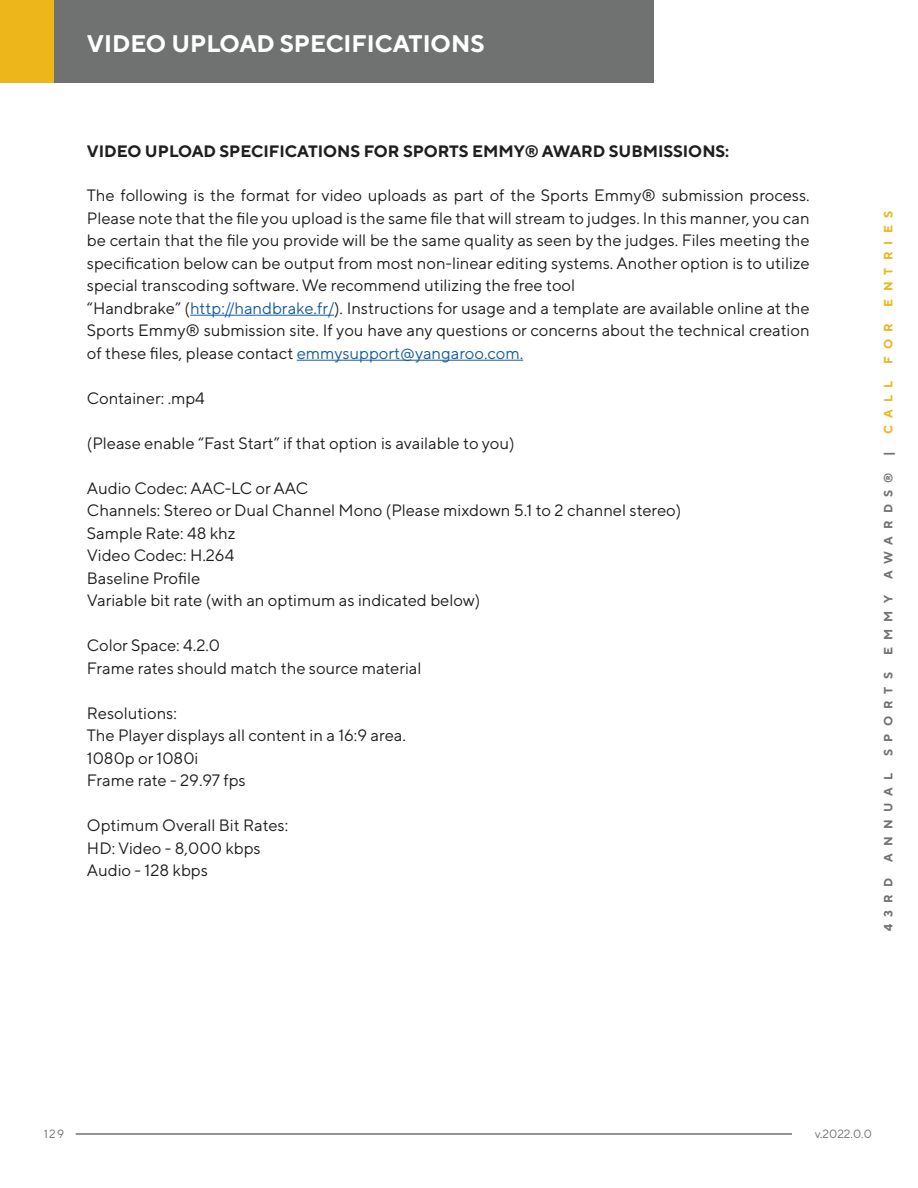
<style>
.page{position:relative;width:918px;height:1188px;background:#fff}
.page>*{position:absolute;margin:0;border:0;box-sizing:border-box;transform-origin:0 0}
.t1{font:700 24px "TT Norms Pro";color:#fff}
.t2{font:16.5px/22.5px "TT Norms Pro";color:#1f1f1f;text-align:justify}
.t3{font:700 16.5px "TT Norms Pro";color:#1f1f1f}
.t4{font:700 12px "TT Norms Pro";letter-spacing:.6em;color:#727272}
.t5{font:700 12px "TT Norms Pro";letter-spacing:.6em;color:#edb61b}
.t6{font:12px "TT Norms Pro";color:#707373}
.s1{color:#175d9e}
</style>
<div class="page">
<hr style="left:76px;top:1133px;width:716px;height:2px;background:#727272">
<div style="left:0;top:0;width:54px;height:83px;background:#edb61b"></div>
<div style="left:54px;top:0;width:599px;height:83px;background:#707171"></div>
<hr style="left:190px;top:315px;width:144px;height:1px;background:#175d9e">
<hr style="left:297px;top:360px;width:226px;height:1px;background:#175d9e">
<p class="t1" style="left:87px;top:25px;width:399px">VIDEO UPLOAD SPECIFICATIONS</p>
<p class="t3" style="left:87px;top:139px;width:644px">VIDEO UPLOAD SPECIFICATIONS FOR SPORTS EMMY® AWARD SUBMISSIONS:</p>
<p class="t2" style="left:87px;top:183px;width:724px">The following is the format for video uploads as part of the Sports Emmy® submission process.<br>Please note that the file you upload is the same file that will stream to judges. In this manner, you can be certain that the file you provide will be the same quality as seen by the judges. Files meeting the specification below can be output from most non-linear editing systems. Another option is to utilize special transcoding software. We recommend utilizing the free tool</p>
<p class="t2" style="left:87px;top:295px;width:724px">“Handbrake” (<span class="s1">http://handbrake.fr/</span>). Instructions for usage and a template are available online at the Sports Emmy® submission site. If you have any questions or concerns about the technical creation of these files, please contact <span class="s1">emmysupport@yangaroo.com.</span></p>
<p class="t2" style="left:87px;top:385px;width:119px">Container: .mp4</p>
<p class="t2" style="left:87px;top:430px;width:429px">(Please enable “Fast Start” if that option is available to you)</p>
<p class="t2" style="left:87px;top:475px;width:223px">Audio Codec: AAC-LC or AAC</p>
<p class="t2" style="left:87px;top:498px;width:596px">Channels: Stereo or Dual Channel Mono (Please mixdown 5.1 to 2 channel stereo)</p>
<p class="t2" style="left:87px;top:520px;width:150px">Sample Rate: 48 khz</p>
<p class="t2" style="left:87px;top:543px;width:149px">Video Codec: H.264</p>
<p class="t2" style="left:87px;top:565px;width:115px">Baseline Profile</p>
<p class="t2" style="left:87px;top:588px;width:395px">Variable bit rate (with an optimum as indicated below)</p>
<p class="t2" style="left:87px;top:633px;width:135px">Color Space: 4.2.0</p>
<p class="t2" style="left:87px;top:655px;width:336px">Frame rates should match the source material</p>
<p class="t2" style="left:87px;top:700px;width:91px">Resolutions:</p>
<p class="t2" style="left:87px;top:723px;width:320px">The Player displays all content in a 16:9 area.</p>
<p class="t2" style="left:87px;top:745px;width:113px">1080p or 1080i</p>
<p class="t2" style="left:87px;top:768px;width:160px">Frame rate - 29.97 fps</p>
<p class="t2" style="left:87px;top:813px;width:203px">Optimum Overall Bit Rates:</p>
<p class="t2" style="left:87px;top:835px;width:175px">HD: Video - 8,000 kbps</p>
<p class="t2" style="left:87px;top:858px;width:122px">Audio - 128 kbps</p>
<p class="t5" style="left:879px;top:307px;width:97px;rotate:-90deg">ENTRIES</p>
<p class="t5" style="left:879px;top:364px;width:42px;rotate:-90deg">FOR</p>
<p class="t5" style="left:879px;top:434px;width:55px;rotate:-90deg">CALL</p>
<p class="t4" style="left:879px;top:456px;width:6px;rotate:-90deg">|</p>
<p class="t4" style="left:879px;top:579px;width:108px;rotate:-90deg">AWARDS®</p>
<p class="t4" style="left:879px;top:655px;width:62px;rotate:-90deg">EMMY</p>
<p class="t4" style="left:879px;top:756px;width:85px;rotate:-90deg">SPORTS</p>
<p class="t4" style="left:879px;top:862px;width:90px;rotate:-90deg">ANNUAL</p>
<p class="t4" style="left:879px;top:931px;width:54px;rotate:-90deg">43RD</p>
<p class="t6" style="left:44px;top:1125px;width:22px">129</p>
<p class="t6" style="left:815px;top:1125px;width:59px">v.2022.0.0</p>
</div>
